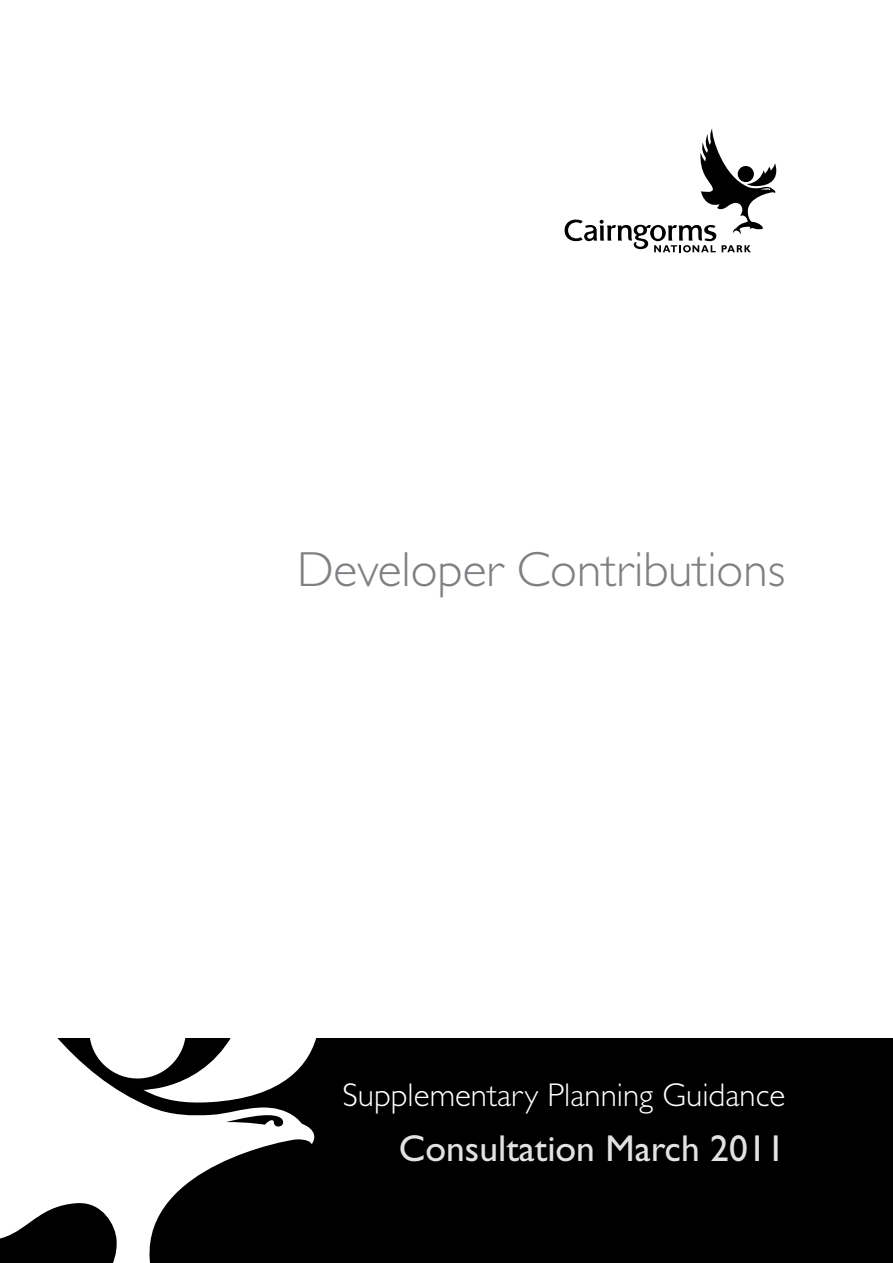
<style>
.page{position:relative;width:893px;height:1263px;background:#fff}
.page>*{position:absolute;margin:0;border:0;box-sizing:border-box;transform-origin:0 0}
.t1{font:300 49.5px "Gill Sans";color:#807f83}
.t2{font:37.5px "Gill Sans";color:#e2e1e3}
.t3{font:300 33px "Gill Sans";color:#fff}
</style>
<div class="page">
<div style="left:0;top:1038px;width:893px;height:225px;background:#000"></div>
<svg style="left:565px;top:129px;width:211px;height:123px"></svg>
<svg style="left:0;top:1038px;width:317px;height:225px;fill:#fff"></svg>
<h1 class="t1" style="left:297px;top:542px;width:490px">Developer Contributions</h1>
<p class="t3" style="left:342px;top:1076px;width:444px">Supplementary Planning Guidance</p>
<p class="t2" style="left:399px;top:1126px;width:388px">Consultation March 2011</p>
</div>
